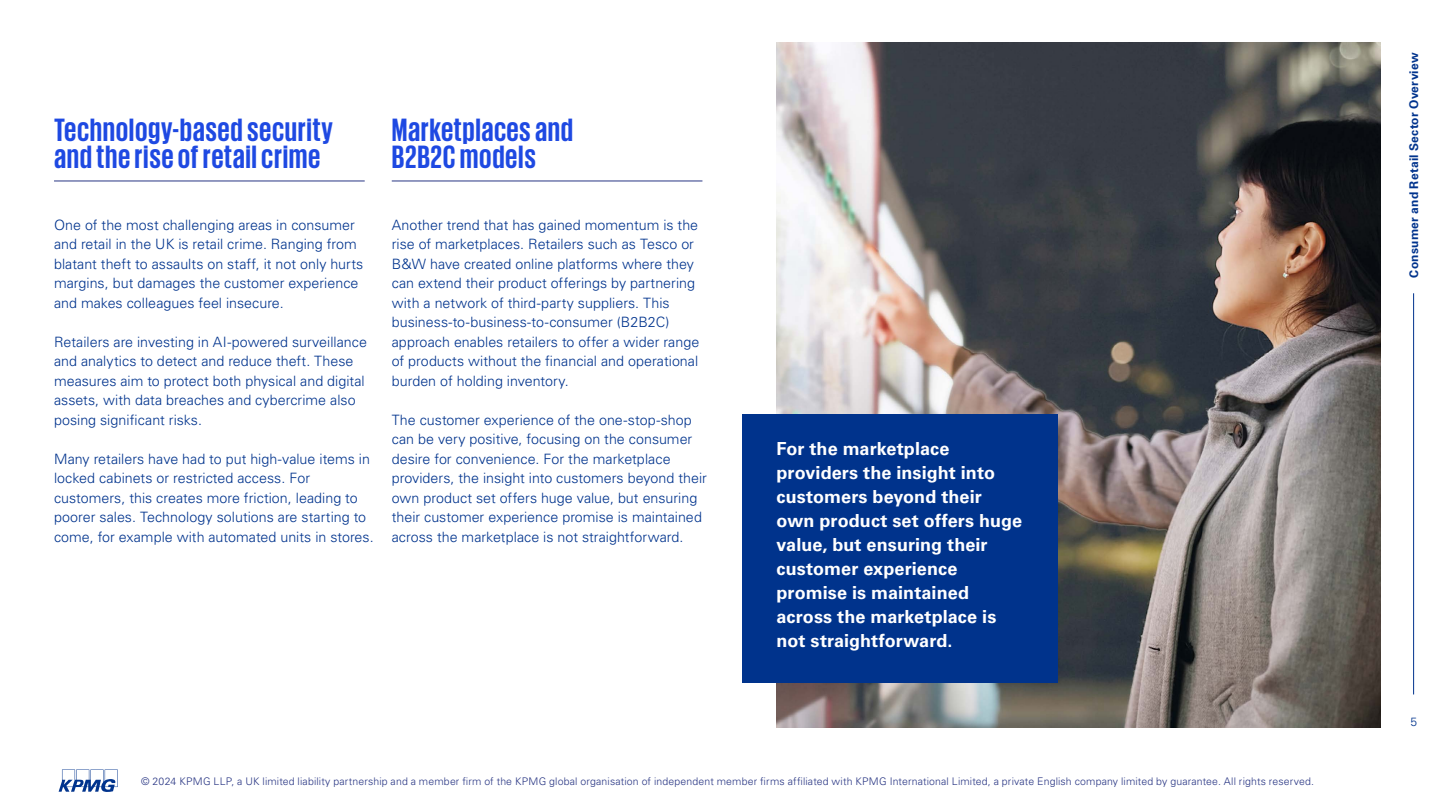
<style>
.page{position:relative;width:1441px;height:810px;background:#fff}
.page>*{position:absolute;margin:0;border:0;box-sizing:border-box;transform-origin:0 0}
.t1{font:700 33px/27px "KPMG";letter-spacing:.02em;color:#1e49e2}
.t2{font:700 18px/24px "Univers LT Std";letter-spacing:.005em;color:#fff}
.t3{font:300 14.25px/19.5px "Univers LT Std";color:#00338d}
.t4{font:700 12px "Univers LT Std";letter-spacing:.02em;color:#00338d}
.t5{font:300 12px "Univers LT Std";color:#00338d}
.t6{font:300 10.5px "Univers LT Std";letter-spacing:.015em;color:#283583}
</style>
<div class="page">
<hr style="left:1412px;top:293px;width:1px;height:401px;background:#00338d">
<svg style="left:59px;top:770px;width:59px;height:22px"></svg>
<img style="left:776px;top:43px;width:604px;height:684px">
<hr style="left:54px;top:181px;width:310px;height:1px;background:#283583">
<hr style="left:392px;top:181px;width:310px;height:1px;background:#283583">
<div style="left:742px;top:414px;width:316px;height:268px;background:#00338c"></div>
<h1 class="t1" style="left:54px;top:115px;width:280px">Technology-based security and the rise of retail crime</h1>
<h1 class="t1" style="left:392px;top:115px;width:183px">Marketplaces and<br>B2B2C models</h1>
<p class="t3" style="left:54px;top:215px;width:311px">One of the most challenging areas in consumer and retail in the UK is retail crime. Ranging from blatant theft to assaults on staff, it not only hurts margins, but damages the customer experience and makes colleagues feel insecure.</p>
<p class="t3" style="left:54px;top:332px;width:314px">Retailers are investing in AI-powered surveillance and analytics to detect and reduce theft. These measures aim to protect both physical and digital assets, with data breaches and cybercrime also posing significant risks.</p>
<p class="t3" style="left:54px;top:449px;width:321px">Many retailers have had to put high-value items in locked cabinets or restricted access. For customers, this creates more friction, leading to poorer sales. Technology solutions are starting to come, for example with automated units in stores.</p>
<p class="t3" style="left:392px;top:215px;width:309px">Another trend that has gained momentum is the rise of marketplaces. Retailers such as Tesco or B&amp;W have created online platforms where they can extend their product offerings by partnering with a network of third-party suppliers. This business-to-business-to-consumer (B2B2C) approach enables retailers to offer a wider range of products without the financial and operational burden of holding inventory.</p>
<p class="t3" style="left:392px;top:410px;width:316px">The customer experience of the one-stop-shop can be very positive, focusing on the consumer desire for convenience. For the marketplace providers, the insight into customers beyond their own product set offers huge value, but ensuring their customer experience promise is maintained across the marketplace is not straightforward.</p>
<p class="t2" style="left:776px;top:437px;width:247px">For the marketplace providers the insight into customers beyond their own product set offers huge value, but ensuring their customer experience promise is maintained across the marketplace is not straightforward.</p>
<p class="t6" style="left:141px;top:775px;width:1174px">© 2024 KPMG LLP, a UK limited liability partnership and a member firm of the KPMG global organisation of independent member firms affiliated with KPMG International Limited, a private English company limited by guarantee. All rights reserved.</p>
<p class="t4" style="left:1406px;top:278px;width:227px;rotate:-90deg">Consumer and Retail Sector Overview</p>
<p class="t5" style="left:1410px;top:714px;width:8px">5</p>
</div>
